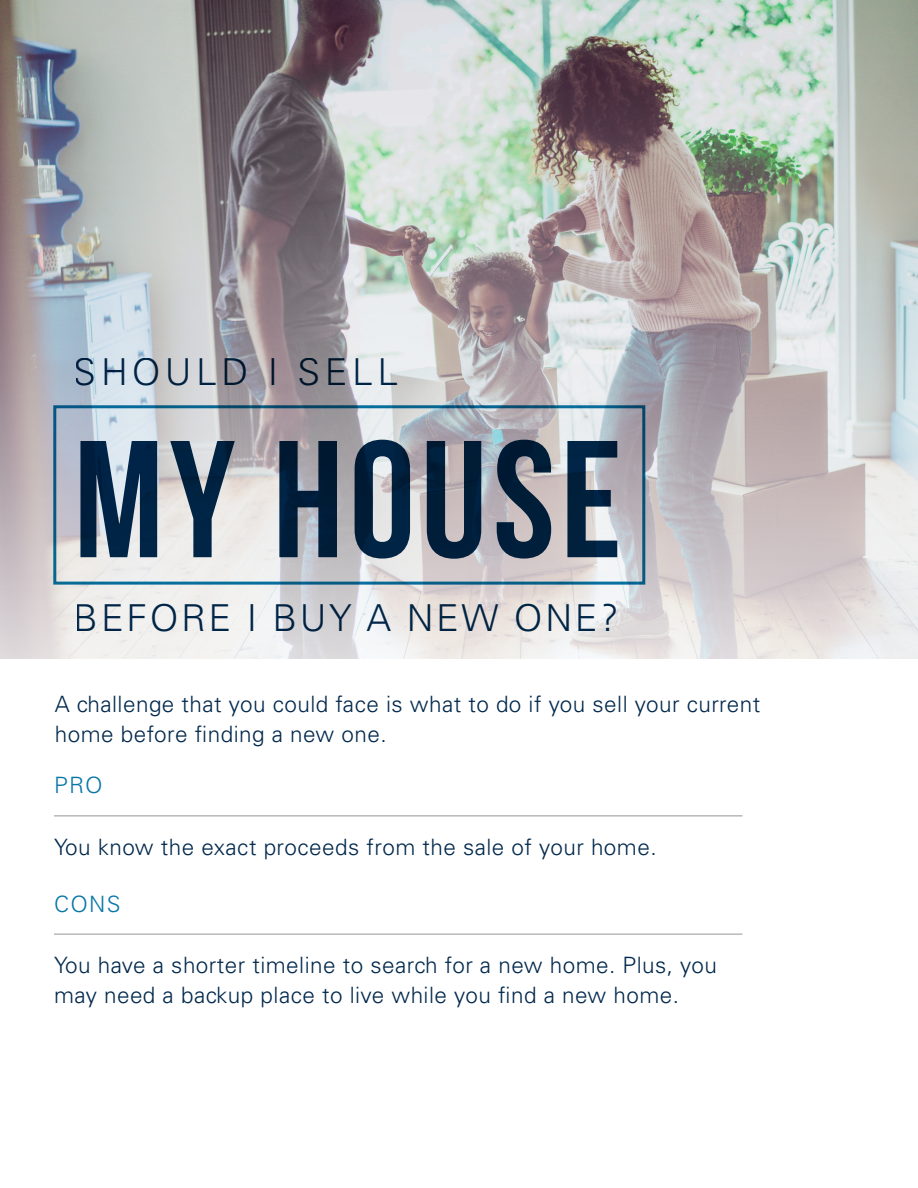
<style>
.page{position:relative;width:918px;height:1188px;background:#fff}
.page>*{position:absolute;margin:0;border:0;box-sizing:border-box;transform-origin:0 0}
.t1{font:166.05px "Bebas Neue";letter-spacing:.035em;color:#00284c}
.t2{font:300 37.05px "Univers LT Std";letter-spacing:.07em;color:#00284c}
.t3{font:300 37.05px "Univers LT Std";letter-spacing:.125em;color:#00284c}
.t4{font:300 22.5px/30px "Univers LT Std";letter-spacing:.02em;color:#00284c}
.t5{font:300 22.5px "Univers LT Std";letter-spacing:.06em;color:#0876a7}
</style>
<div class="page">
<img style="left:0;top:0;width:918px;height:659px">
<div style="left:53px;top:405px;width:592px;height:180px;border:3px solid #0876a7"></div>
<hr style="left:54px;top:816px;width:688px;height:1px;background:#939598">
<hr style="left:54px;top:934px;width:688px;height:1px;background:#939598">
<h2 class="t3" style="left:74px;top:350px;width:326px">SHOULD I SELL</h2>
<h1 class="t1" style="left:74px;top:409px;width:549px">MY HOUSE</h1>
<h2 class="t2" style="left:74px;top:595px;width:546px">BEFORE I BUY A NEW ONE?</h2>
<p class="t4" style="left:55px;top:689px;width:707px">A challenge that you could face is what to do if you sell your current home before finding a new one.</p>
<p class="t5" style="left:54px;top:772px;width:50px">PRO</p>
<p class="t4" style="left:54px;top:832px;width:604px">You know the exact proceeds from the sale of your home.</p>
<p class="t5" style="left:54px;top:890px;width:68px">CONS</p>
<p class="t4" style="left:54px;top:950px;width:664px">You have a shorter timeline to search for a new home. Plus, you may need a backup place to live while you find a new home.</p>
</div>
